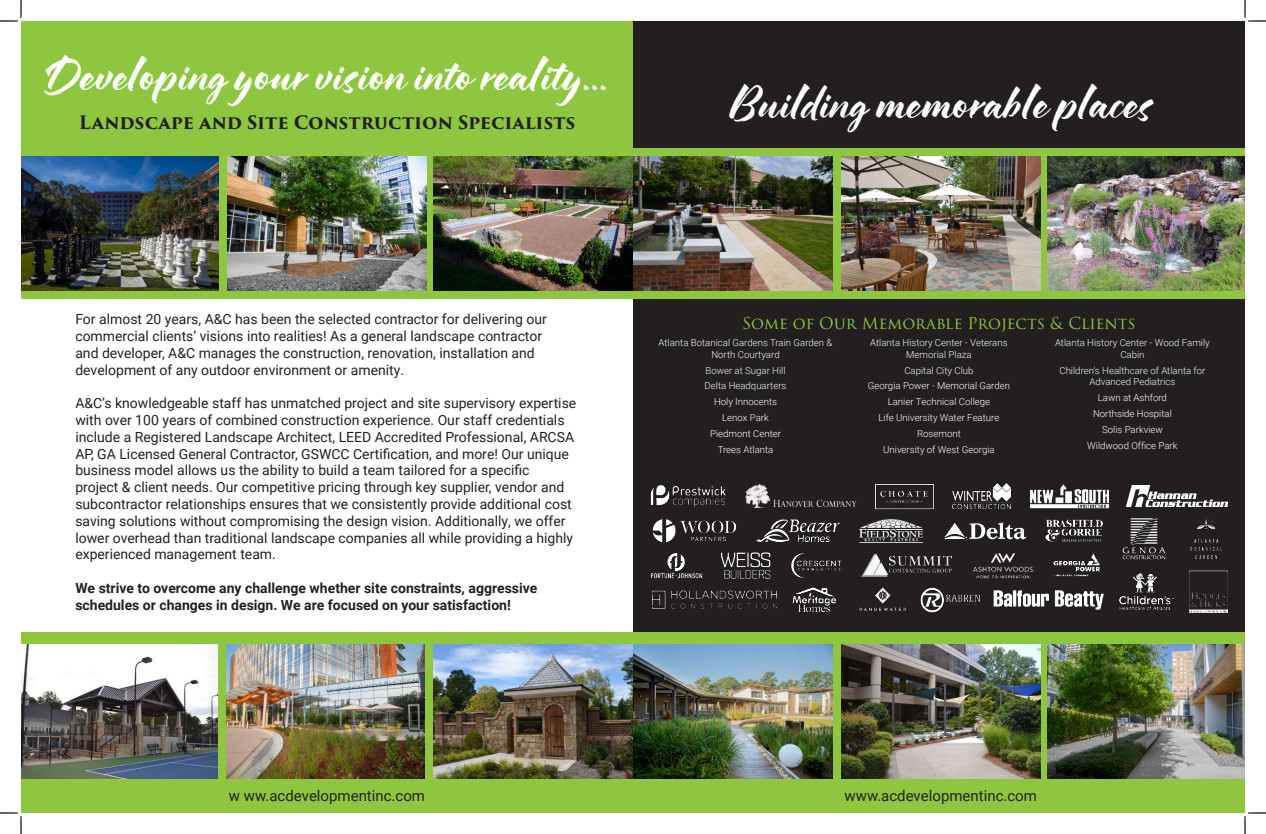
<style>
.page{position:relative;width:1266px;height:834px;background:#fff}
.page>*{position:absolute;margin:0;border:0;box-sizing:border-box;transform-origin:0 0}
.t1{font:36px "Hello Bloomie Script";color:#fff}
.t2{font:700 18px "Trajan Pro 3";color:#231f20}
.t3{font:16px "Trajan Pro 3";color:#8ec73f}
.t4{font:15px "Roboto";color:#231f20}
.t5{font:14px/16.8px "Roboto";color:#231f20}
.t6{font:700 14px/16.8px "Roboto";color:#231f20}
.t7{font:300 9.6px/11.6px "Roboto";color:#eef8fb;text-align:center}
.t8{font:300 9.6px/15.9px "Roboto";color:#fff;text-align:center}
</style>
<div class="page">
<div style="left:633px;top:21px;width:612px;height:269px;background:#231f20"></div>
<div style="left:633px;top:290px;width:612px;height:342px;background:#231f20"></div>
<div style="left:21px;top:21px;width:612px;height:277px;background:#8ec73f"></div>
<img style="left:21px;top:156px;width:197px;height:134px">
<img style="left:227px;top:156px;width:199px;height:134px">
<img style="left:434px;top:156px;width:199px;height:134px">
<div style="left:21px;top:632px;width:1224px;height:181px;background:#8ec73f"></div>
<img style="left:21px;top:644px;width:196px;height:134px">
<img style="left:227px;top:644px;width:197px;height:134px">
<img style="left:433px;top:644px;width:399px;height:134px">
<img style="left:841px;top:644px;width:199px;height:134px">
<img style="left:1048px;top:644px;width:197px;height:134px">
<img style="left:633px;top:148px;width:612px;height:150px">
<img style="left:841px;top:156px;width:199px;height:134px">
<img style="left:1048px;top:156px;width:197px;height:134px">
<img style="left:652px;top:590px;width:125px;height:19px">
<img style="left:920px;top:588px;width:60px;height:24px">
<img style="left:859px;top:587px;width:47px;height:24px">
<img style="left:993px;top:590px;width:111px;height:20px">
<img style="left:792px;top:587px;width:44px;height:25px">
<img style="left:1120px;top:573px;width:54px;height:37px">
<img style="left:1122px;top:518px;width:44px;height:42px">
<img style="left:1189px;top:571px;width:39px;height:42px">
<img style="left:1190px;top:518px;width:32px;height:41px">
<img style="left:651px;top:553px;width:51px;height:25px">
<img style="left:791px;top:553px;width:51px;height:25px">
<img style="left:721px;top:552px;width:50px;height:27px">
<img style="left:973px;top:553px;width:62px;height:25px">
<img style="left:861px;top:553px;width:91px;height:24px">
<img style="left:1053px;top:553px;width:47px;height:24px">
<img style="left:652px;top:519px;width:84px;height:24px">
<img style="left:944px;top:522px;width:83px;height:18px">
<img style="left:859px;top:520px;width:63px;height:23px">
<img style="left:756px;top:519px;width:84px;height:23px">
<img style="left:1045px;top:519px;width:58px;height:23px">
<img style="left:1127px;top:485px;width:101px;height:22px">
<img style="left:745px;top:485px;width:112px;height:22px">
<img style="left:1030px;top:484px;width:78px;height:24px">
<img style="left:650px;top:485px;width:76px;height:22px">
<img style="left:875px;top:484px;width:59px;height:25px">
<img style="left:952px;top:483px;width:60px;height:26px">
<svg style="left:0;top:0;width:22px;height:22px"></svg>
<svg style="left:0;top:812px;width:22px;height:22px"></svg>
<svg style="left:1244px;top:0;width:22px;height:22px"></svg>
<svg style="left:1244px;top:812px;width:22px;height:22px"></svg>
<h1 class="t1" style="left:46px;top:55px;width:563px">Developing your vision into reality...</h1>
<p class="t2" style="left:79px;top:112px;width:498px">Landscape and Site Construction Specialists</p>
<h1 class="t1" style="left:726px;top:84px;width:428px">Building memorable places</h1>
<p class="t5" style="left:75px;top:312px;width:473px">For almost 20 years, A&amp;C has been the selected contractor for delivering our commercial clients’ visions into realities! As a general landscape contractor and developer, A&amp;C manages the construction, renovation, installation and development of any outdoor environment or amenity.</p>
<p class="t5" style="left:75px;top:396px;width:502px">A&amp;C’s knowledgeable staff has unmatched project and site supervisory expertise with over 100 years of combined construction experience. Our staff credentials include a Registered Landscape Architect, LEED Accredited Professional, ARCSA AP, GA Licensed General Contractor, GSWCC Certification, and more! Our unique business model allows us the ability to build a team tailored for a specific<br>project &amp; client needs. Our competitive pricing through key supplier, vendor and subcontractor relationships ensures that we consistently provide additional cost saving solutions without compromising the design vision. Additionally, we offer lower overhead than traditional landscape companies all while providing a highly experienced management team.</p>
<p class="t6" style="left:75px;top:579px;width:464px">We strive to overcome any challenge whether site constraints, aggressive schedules or changes in design. We are focused on your satisfaction!</p>
<p class="t4" style="left:229px;top:789px;width:198px">w ww.acdevelopmentinc.com</p>
<p class="t3" style="left:742px;top:316px;width:395px">Some of Our Memorable Projects &amp; Clients</p>
<p class="t7" style="left:659px;top:338px;width:175px">Atlanta Botanical Gardens Train Garden &amp;<br>North Courtyard</p>
<p class="t7" style="left:705px;top:363px;width:83px;line-height:15.9px;text-align:left">Bower at Sugar Hill<br>Delta Headquarters</p>
<p class="t8" style="left:710px;top:395px;width:72px">Holy Innocents<br>Lenox Park<br>Piedmont Center<br>Trees Atlanta</p>
<p class="t7" style="left:870px;top:338px;width:139px">Atlanta History Center - Veterans<br>Memorial Plaza</p>
<p class="t7" style="left:904px;top:365px;width:71px">Capital City Club</p>
<p class="t8" style="left:868px;top:379px;width:144px">Georgia Power - Memorial Garden<br>Lanier Technical College<br>Life University Water Feature<br>Rosemont<br>University of West Georgia</p>
<p class="t7" style="left:1055px;top:338px;width:156px">Atlanta History Center - Wood Family<br>Cabin</p>
<p class="t7" style="left:1059px;top:365px;width:147px">Children’s Healthcare of Atlanta for<br>Advanced Pediatrics</p>
<p class="t8" style="left:1087px;top:390px;width:92px">Lawn at Ashford<br>Northside Hospital<br>Solis Parkview<br>Wildwood Office Park</p>
<p class="t4" style="left:844px;top:789px;width:194px">www.acdevelopmentinc.com</p>
</div>
